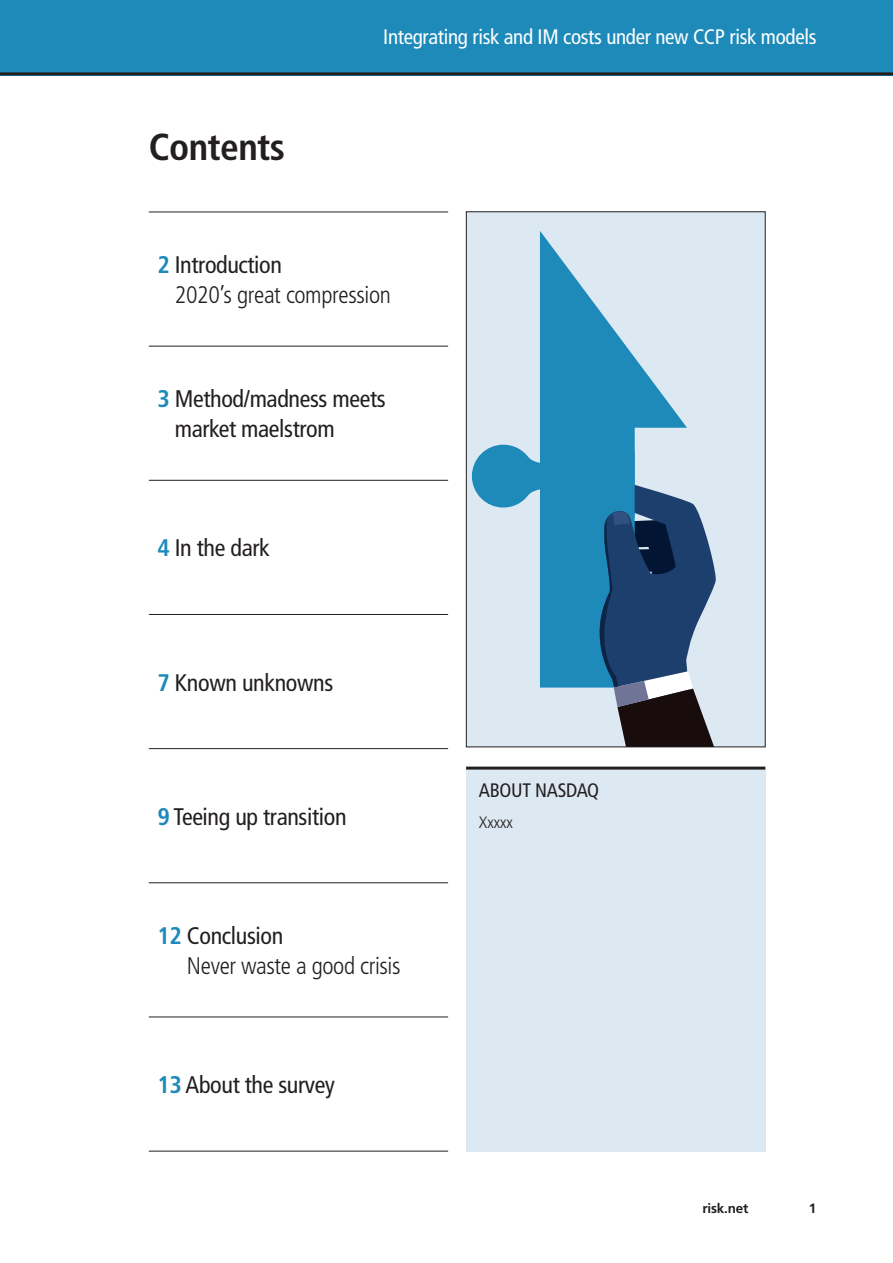
<style>
.page{position:relative;width:893px;height:1263px;background:#fff}
.page>*{position:absolute;margin:0;border:0;box-sizing:border-box;transform-origin:0 0}
.Bodytext__no_indent{font:700 condensed 37.5px "Frutiger LT Std";letter-spacing:-.015em;color:#231f20}
.Bodytext__no_indent-2{font:condensed 24px/30px "Frutiger LT Std";letter-spacing:-.015em;color:#231f20}
.Bodytext__no_indent-3{font:300 condensed 24px/30px "Frutiger LT Std";letter-spacing:-.015em;color:#231f20}
.t1{font:condensed 21px "Frutiger LT Std";letter-spacing:-.015em;color:#fff}
.Boxt_text_indent_Fru{font:condensed 19.5px "Frutiger LT Std";letter-spacing:-.015em;color:#231f20}
.Boxt_text_indent_Fru-2{font:300 condensed 16.5px "Frutiger LT Std";letter-spacing:-.005em;color:#231f20}
.t2{font:700 13.5px "Frutiger LT Std";letter-spacing:-.015em;color:#231f20}
.s1{font-weight:700;color:#1e8aba}
.s2{font-weight:400}
</style>
<div class="page">
<div style="left:0;top:0;width:893px;height:75px;background:#1e8aba"></div>
<hr style="left:0;top:72px;width:893px;height:3px;background:#231f20">
<hr style="left:149px;top:212px;width:299px;height:1px;background:#231f20">
<hr style="left:149px;top:346px;width:299px;height:1px;background:#231f20">
<hr style="left:149px;top:480px;width:299px;height:1px;background:#231f20">
<hr style="left:149px;top:614px;width:299px;height:1px;background:#231f20">
<hr style="left:149px;top:748px;width:299px;height:1px;background:#231f20">
<hr style="left:149px;top:882px;width:299px;height:1px;background:#231f20">
<hr style="left:149px;top:1016px;width:299px;height:1px;background:#231f20">
<hr style="left:149px;top:1151px;width:299px;height:1px;background:#231f20">
<div style="left:466px;top:212px;width:299px;height:535px;background:#dce8f2"></div>
<svg style="left:472px;top:231px;width:215px;height:457px"></svg>
<svg style="left:567px;top:450px;width:149px;height:295px"></svg>
<div style="left:466px;top:212px;width:299px;height:535px;border:1px solid #231f20"></div>
<div style="left:466px;top:769px;width:299px;height:383px;background:#dce8f2"></div>
<hr style="left:466px;top:766px;width:299px;height:3px;background:#231f20">
<p class="Bodytext__no_indent" style="left:149px;top:124px;width:138px">Contents</p>
<p class="t1" style="left:383px;top:25px;width:435px">Integrating risk and IM costs under new CCP risk models</p>
<p class="Bodytext__no_indent-3" style="left:175px;top:250px;width:218px;text-indent:-18px"><span class="s1">2</span> <span class="s2">Introduction<br></span>2020’s great compression</p>
<p class="Bodytext__no_indent-2" style="left:175px;top:384px;width:212px;text-indent:-18px"><span class="s1">3</span> Method/madness meets market maelstrom</p>
<p class="Bodytext__no_indent-2" style="left:157px;top:533px;width:114px"><span class="s1">4</span> In the dark</p>
<p class="Bodytext__no_indent-2" style="left:157px;top:667px;width:178px"><span class="s1">7</span> Known unknowns</p>
<p class="Bodytext__no_indent-2" style="left:157px;top:801px;width:191px"><span class="s1">9</span> Teeing up transition</p>
<p class="Bodytext__no_indent-3" style="left:187px;top:921px;width:215px;text-indent:-30px"><span class="s1">12</span> <span class="s2">Conclusion<br></span>Never waste a good crisis</p>
<p class="Bodytext__no_indent-2" style="left:157px;top:1070px;width:179px"><span class="s1">13</span> About the survey</p>
<p class="Boxt_text_indent_Fru" style="left:479px;top:779px;width:122px">ABOUT NASDAQ</p>
<p class="Boxt_text_indent_Fru-2" style="left:479px;top:813px;width:35px">Xxxxx</p>
<p class="t2" style="left:702px;top:1200px;width:47px">risk.net</p>
<p class="t2" style="left:809px;top:1200px;width:9px">1</p>
</div>
